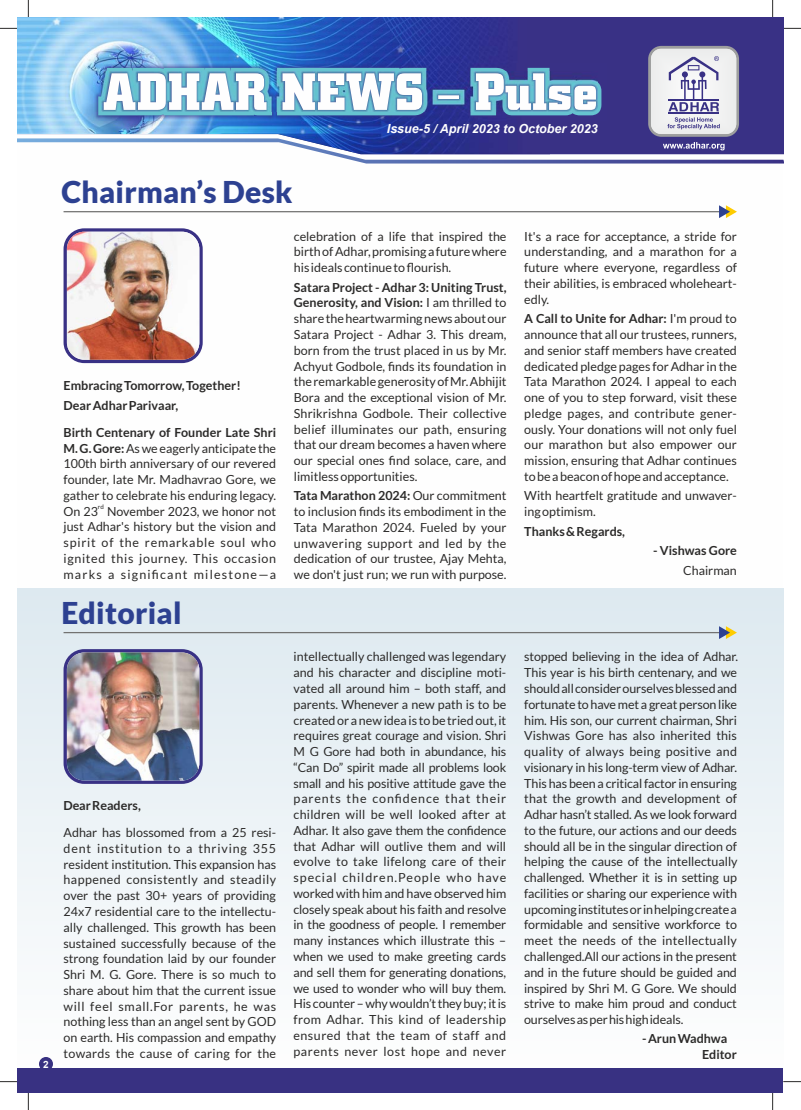
<style>
.page{position:relative;width:801px;height:1110px;background:#fff}
.page>*{position:absolute;margin:0;border:0;box-sizing:border-box;transform-origin:0 0}
.t1{font:900 30px "Lato";letter-spacing:.01em;color:#2d4191}
.t2{font:12.5px/15.8px "Lato";color:#2b2a29;text-align:justify}
.t3{font:700 12.5px/19.5px "Lato";color:#2b2a29}
.t4{font:italic 700 12.5px "Arial";color:#fefefe}
.t5{font:700 10px "Arial";color:#fefefe}
.t6{font:6.25px "Lato";color:#2b2a29}
.s1{font-weight:700}
</style>
<div class="page">
<svg style="left:28px;top:0;width:1px;height:18px"></svg>
<svg style="left:28px;top:1091px;width:1px;height:18px"></svg>
<svg style="left:0;top:28px;width:17px;height:1px"></svg>
<svg style="left:783px;top:28px;width:18px;height:1px"></svg>
<svg style="left:772px;top:0;width:1px;height:18px"></svg>
<svg style="left:772px;top:1091px;width:1px;height:18px"></svg>
<div style="left:17px;top:18px;width:766px;height:120px;background:#393185"></div>
<img style="left:18px;top:18px;width:531px;height:120px">
<img style="left:93px;top:63px;width:513px;height:57px">
<svg style="left:98px;top:68px;width:503px;height:47px"></svg>
<svg style="left:648px;top:46px;width:91px;height:91px"></svg>
<div style="left:651px;top:49px;width:85px;height:85px;background:#eeefef;border-radius:10px"></div>
<svg style="left:17px;top:138px;width:766px;height:25px"></svg>
<svg style="left:668px;top:56px;width:51px;height:55px"></svg>
<hr style="left:668px;top:99px;width:51px;height:2px;background:#393185">
<hr style="left:668px;top:112px;width:51px;height:2px;background:#393185">
<svg style="left:667px;top:117px;width:53px;height:12px"></svg>
<div style="left:17px;top:588px;width:766px;height:483px;background:linear-gradient(to bottom,#dde9f0,#fefefe)"></div>
<div style="left:17px;top:1067px;width:766px;height:24px;background:#383182"></div>
<div style="left:39px;top:1056px;width:14px;height:14px;background:#383182;border-radius:7px"></div>
<hr style="left:64px;top:211px;width:669px;height:1px;background:#727271">
<svg style="left:719px;top:205px;width:18px;height:13px"></svg>
<hr style="left:64px;top:631px;width:669px;height:2px;background:#727271">
<svg style="left:719px;top:626px;width:18px;height:12px"></svg>
<svg style="left:64px;top:649px;width:139px;height:134px;fill:#393185"></svg>
<img style="left:67px;top:652px;width:132px;height:128px;border-radius:17px">
<svg style="left:64px;top:228px;width:139px;height:135px;fill:#393185"></svg>
<img style="left:67px;top:232px;width:132px;height:127px;border-radius:17px">
<p class="t4" style="left:387px;top:124px;width:212px">Issue-5 / April 2023 to October 2023</p>
<p class="t5" style="left:43px;top:1059px;width:7px">2</p>
<h1 class="t1" style="left:61px;top:179px;width:233px">Chairman’s Desk</h1>
<p class="t3" style="left:64px;top:376px;width:179px">Embracing Tomorrow, Together!<br>Dear Adhar Parivaar,</p>
<p class="t2" style="left:64px;top:425px;width:214px"><span class="s1">Birth Centenary of Founder Late Shri M. G. Gore:</span> As we eagerly anticipate the 100th birth anniversary of our revered founder, late Mr. Madhavrao Gore, we gather to celebrate his enduring legacy.</p>
<p class="t6" style="left:98px;top:504px;width:8px">rd</p>
<p class="t2" style="left:64px;top:504px;width:214px">On 23 November 2023, we honor not just Adhar's history but the vision and spirit of the remarkable soul who ignited this journey. This occasion marks a significant milestone—a</p>
<h1 class="t1" style="left:61px;top:599px;width:122px">Editorial</h1>
<p class="t2" style="left:294px;top:229px;width:214px">celebration of a life that inspired the birth of Adhar, promising a future where his ideals continue to flourish.</p>
<p class="t2" style="left:294px;top:280px;width:214px"><span class="s1">Satara Project - Adhar 3: Uniting Trust, Generosity, and Vision:</span> I am thrilled to share the heartwarming news about our Satara Project - Adhar 3. This dream, born from the trust placed in us by Mr.<br>Achyut Godbole, finds its foundation in the remarkable generosity of Mr. Abhijit Bora and the exceptional vision of Mr.<br>Shrikrishna Godbole. Their collective belief illuminates our path, ensuring that our dream becomes a haven where our special ones find solace, care, and limitless opportunities.</p>
<p class="t2" style="left:294px;top:488px;width:214px"><span class="s1">Tata Marathon 2024:</span> Our commitment to inclusion finds its embodiment in the Tata Marathon 2024. Fueled by your unwavering support and led by the dedication of our trustee, Ajay Mehta, we don't just run; we run with purpose.</p>
<p class="t2" style="left:524px;top:229px;width:214px">It's a race for acceptance, a stride for understanding, and a marathon for a future where everyone, regardless of their abilities, is embraced wholeheart&shy;edly.</p>
<p class="t2" style="left:524px;top:311px;width:214px"><span class="s1">A Call to Unite for Adhar:</span> I'm proud to announce that all our trustees, runners, and senior staff members have created dedicated pledge pages for Adhar in the Tata Marathon 2024. I appeal to each one of you to step forward, visit these pledge pages, and contribute gener&shy;ously. Your donations will not only fuel our marathon but also empower our mission, ensuring that Adhar continues to be a beacon of hope and acceptance.</p>
<p class="t2" style="left:524px;top:488px;width:214px">With heartfelt gratitude and unwaver&shy;ing optimism.</p>
<p class="t3" style="left:524px;top:522px;width:102px">Thanks &amp; Regards,</p>
<p class="t3" style="left:653px;top:541px;width:85px">- Vishwas Gore</p>
<p class="t2" style="left:683px;top:563px;width:55px">Chairman</p>
<p class="t3" style="left:64px;top:796px;width:79px">Dear Readers,</p>
<p class="t2" style="left:64px;top:825px;width:214px">Adhar has blossomed from a 25 resi&shy;dent institution to a thriving 355 resident institution. This expansion has happened consistently and steadily over the past 30+ years of providing 24x7 residential care to the intellectu&shy;ally challenged. This growth has been sustained successfully because of the strong foundation laid by our founder Shri M. G. Gore. There is so much to share about him that the current issue will feel small.For parents, he was nothing less than an angel sent by GOD on earth. His compassion and empathy towards the cause of caring for the</p>
<p class="t2" style="left:293px;top:649px;width:214px">intellectually challenged was legendary and his character and discipline moti&shy;vated all around him – both staff, and parents. Whenever a new path is to be created or a new idea is to be tried out, it requires great courage and vision. Shri M G Gore had both in abundance, his “Can Do” spirit made all problems look small and his positive attitude gave the parents the confidence that their children will be well looked after at Adhar. It also gave them the confidence that Adhar will outlive them and will evolve to take lifelong care of their special children.People who have worked with him and have observed him closely speak about his faith and resolve in the goodness of people. I remember many instances which illustrate this – when we used to make greeting cards and sell them for generating donations, we used to wonder who will buy them.<br>His counter – why wouldn’t they buy; it is from Adhar. This kind of leadership ensured that the team of staff and parents never lost hope and never</p>
<p class="t2" style="left:524px;top:649px;width:215px">stopped believing in the idea of Adhar.<br>This year is his birth centenary, and we should all consider ourselves blessed and fortunate to have met a great person like him. His son, our current chairman, Shri Vishwas Gore has also inherited this quality of always being positive and visionary in his long-term view of Adhar.<br>This has been a critical factor in ensuring that the growth and development of Adhar hasn’t stalled. As we look forward to the future, our actions and our deeds should all be in the singular direction of helping the cause of the intellectually challenged. Whether it is in setting up facilities or sharing our experience with upcoming institutes or in helping create a formidable and sensitive workforce to meet the needs of the intellectually challenged.All our actions in the present and in the future should be guided and inspired by Shri M. G Gore. We should strive to make him proud and conduct ourselves as per his high ideals.</p>
<p class="t3" style="left:702px;top:1030px;width:36px;line-height:15.8px;text-indent:-60px">- Arun Wadhwa<br>Editor</p>
</div>
